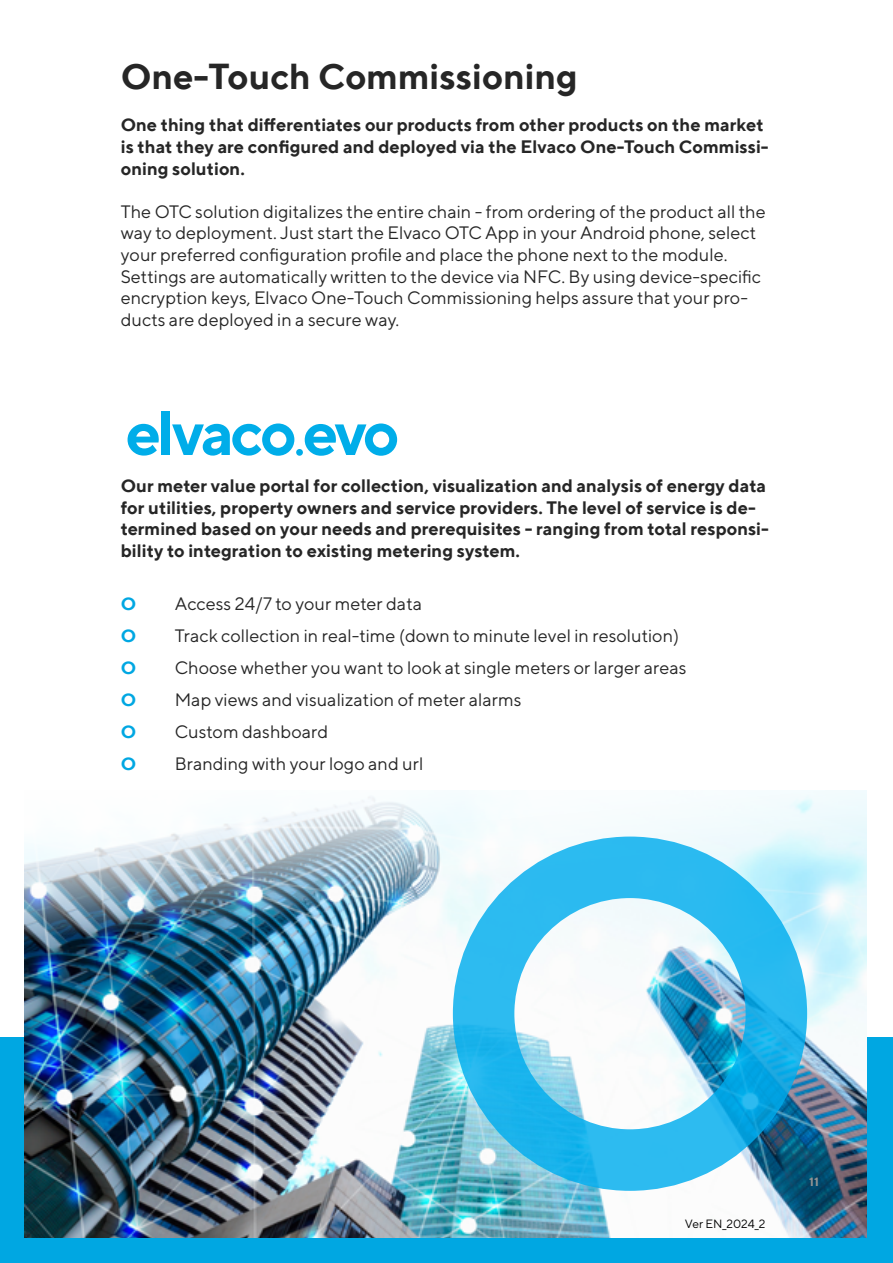
<style>
.page{position:relative;width:893px;height:1263px;background:#fff}
.page>*{position:absolute;margin:0;border:0;box-sizing:border-box;transform-origin:0 0}
.t1{font:700 36px "TT Norms";color:#262626}
.t2{font:18px/21.6px "TT Norms";color:#262626}
.t3{font:700 18px/21.6px "TT Norms";color:#262626}
.t4{font:700 18px "TT Norms";color:#00a7e2}
.t5{font:12px "TT Norms";color:#000}
.t6{font:700 12px "TT Norms";color:#949494}
</style>
<div class="page">
<div style="left:296px;top:449px;width:7px;height:7px;background:#00ade9;border-radius:50%"></div>
<div style="left:161px;top:411px;width:9px;height:44px;background:#00ade9"></div>
<svg style="left:172px;top:423px;width:122px;height:33px"></svg>
<svg style="left:128px;top:424px;width:31px;height:32px"></svg>
<svg style="left:305px;top:423px;width:92px;height:33px"></svg>
<div style="left:0;top:1037px;width:893px;height:226px;background:#00a7e2"></div>
<img style="left:24px;top:952px;width:842px;height:285px">
<img style="left:24px;top:790px;width:843px;height:162px">
<div style="left:453px;top:836px;width:354px;height:355px;border:62px solid #00adee;border-radius:50%"></div>
<h1 class="t1" style="left:121px;top:53px;width:459px">One-Touch Commissioning</h1>
<p class="t3" style="left:121px;top:114px;width:649px">One thing that differentiates our products from other products on the market is that they are configured and deployed via the Elvaco One-Touch Commissi&shy;oning solution.</p>
<p class="t2" style="left:121px;top:200px;width:647px">The OTC solution digitalizes the entire chain - from ordering of the product all the way to deployment. Just start the Elvaco OTC App in your Android phone, select your preferred configuration profile and place the phone next to the module.<br>Settings are automatically written to the device via NFC. By using device-specific encryption keys, Elvaco One-Touch Commissioning helps assure that your pro&shy;ducts are deployed in a secure way.</p>
<p class="t3" style="left:121px;top:475px;width:650px">Our meter value portal for collection, visualization and analysis of energy data for utilities, property owners and service providers. The level of service is de&shy;termined based on your needs and prerequisites - ranging from total responsi&shy;bility to integration to existing metering system.</p>
<p class="t4" style="left:121px;top:593px;width:17px">O</p>
<p class="t2" style="left:175px;top:593px;width:249px">Access 24/7 to your meter data</p>
<p class="t4" style="left:121px;top:625px;width:17px">O</p>
<p class="t2" style="left:175px;top:625px;width:506px">Track collection in real-time (down to minute level in resolution)</p>
<p class="t4" style="left:121px;top:657px;width:17px">O</p>
<p class="t2" style="left:175px;top:657px;width:513px">Choose whether you want to look at single meters or larger areas</p>
<p class="t4" style="left:121px;top:689px;width:17px">O</p>
<p class="t2" style="left:175px;top:689px;width:348px">Map views and visualization of meter alarms</p>
<p class="t4" style="left:121px;top:721px;width:17px">O</p>
<p class="t2" style="left:175px;top:721px;width:155px">Custom dashboard</p>
<p class="t4" style="left:121px;top:753px;width:17px">O</p>
<p class="t2" style="left:175px;top:753px;width:250px">Branding with your logo and url</p>
<p class="t5" style="left:685px;top:1216px;width:82px">Ver EN_2024_2</p>
<p class="t6" style="left:809px;top:1175px;width:11px">11</p>
</div>
